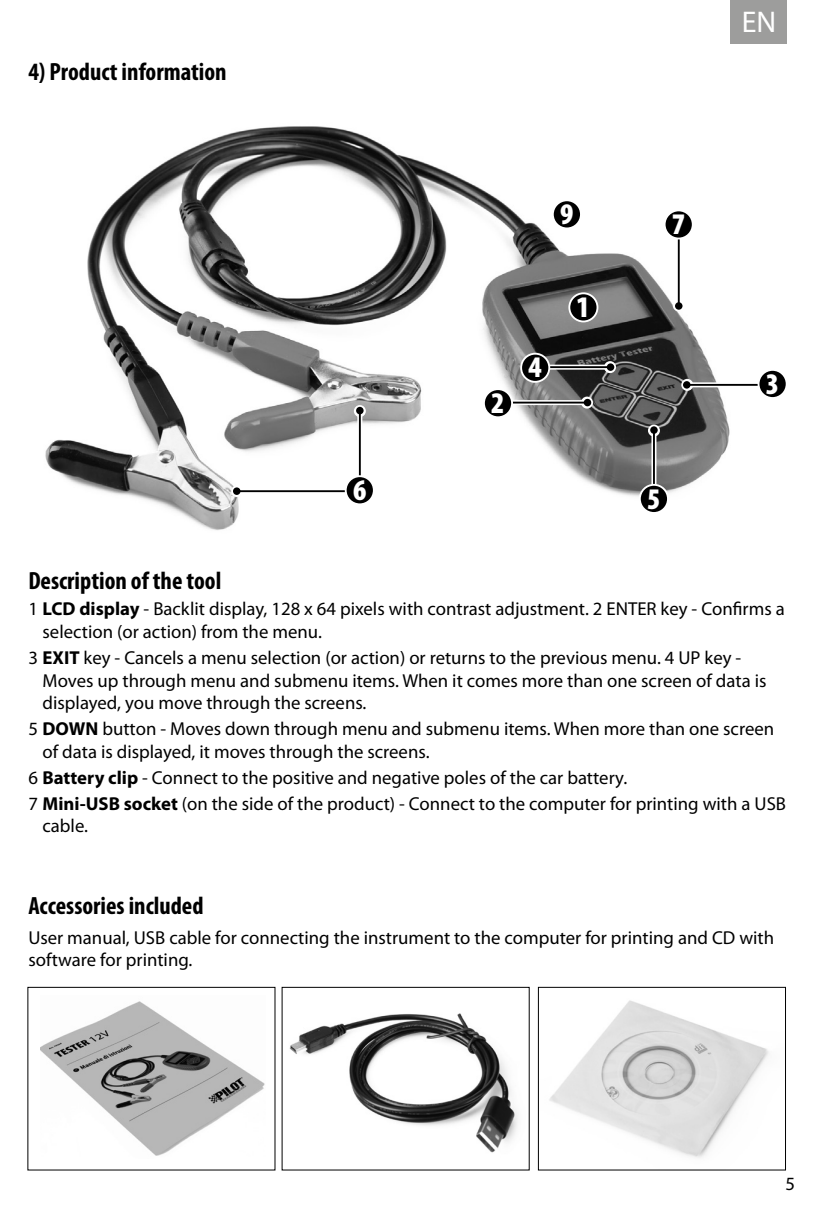
<style>
.page{position:relative;width:815px;height:1205px;background:#fff}
.page>*{position:absolute;margin:0;border:0;box-sizing:border-box;transform-origin:0 0}
.t1{font:900 condensed 30px "Myriad Pro";color:#fff}
.t2{font:30px "Myriad Pro";color:#fff}
.t3{font:700 condensed 25px "Myriad Pro";color:#000}
.t4{font:18.75px/22.5px "Myriad Pro";color:#000}
.s1{font-weight:700}
</style>
<div class="page">
<div style="left:730px;top:0;width:57px;height:44px;background:#9d9d9c"></div>
<img style="left:45px;top:126px;width:685px;height:404px">
<div style="left:569px;top:293px;width:28px;height:28px;background:#000;border-radius:50%"></div>
<div style="left:568px;top:292px;width:30px;height:30px;border:2px solid #fff;border-radius:50%"></div>
<hr style="left:565px;top:213px;width:46px;height:2px;background:#fff">
<div style="left:608px;top:210px;width:7px;height:8px;background:#fff;border-radius:50%"></div>
<div style="left:553px;top:200px;width:28px;height:28px;background:#000;border-radius:50%"></div>
<div style="left:552px;top:199px;width:30px;height:30px;border:2px solid #fff;border-radius:50%"></div>
<div style="left:548px;top:365px;width:62px;height:5px;background:#e9e9e9"></div>
<svg style="left:604px;top:361px;width:12px;height:12px"></svg>
<hr style="left:547px;top:366px;width:64px;height:2px;background:#000">
<div style="left:607px;top:363px;width:7px;height:8px;background:#000;border-radius:50%"></div>
<div style="left:521px;top:354px;width:28px;height:28px;background:#000;border-radius:50%"></div>
<div style="left:520px;top:353px;width:30px;height:30px;border:2px solid #fff;border-radius:50%"></div>
<svg style="left:513px;top:400px;width:69px;height:5px"></svg>
<svg style="left:581px;top:396px;width:12px;height:12px"></svg>
<hr style="left:509px;top:402px;width:78px;height:1px;background:#000">
<div style="left:584px;top:399px;width:7px;height:7px;background:#000;border-radius:50%"></div>
<div style="left:484px;top:389px;width:28px;height:28px;background:#000;border-radius:50%"></div>
<div style="left:483px;top:388px;width:30px;height:30px;border:2px solid #fff;border-radius:50%"></div>
<div style="left:687px;top:382px;width:74px;height:5px;background:#ededed"></div>
<svg style="left:681px;top:379px;width:12px;height:12px"></svg>
<hr style="left:687px;top:384px;width:76px;height:2px;background:#000">
<div style="left:683px;top:381px;width:7px;height:8px;background:#000;border-radius:50%"></div>
<div style="left:758px;top:370px;width:29px;height:28px;background:#000;border-radius:50%"></div>
<div style="left:758px;top:369px;width:30px;height:30px;border:2px solid #fff;border-radius:50%"></div>
<div style="left:651px;top:430px;width:5px;height:76px;background:#fff"></div>
<svg style="left:648px;top:424px;width:12px;height:12px"></svg>
<hr style="left:653px;top:430px;width:2px;height:78px;background:#000">
<div style="left:650px;top:426px;width:8px;height:8px;background:#000;border-radius:50%"></div>
<div style="left:640px;top:485px;width:28px;height:28px;background:#000;border-radius:50%"></div>
<div style="left:639px;top:484px;width:30px;height:30px;border:2px solid #fff;border-radius:50%"></div>
<div style="left:237px;top:489px;width:74px;height:5px;background:#dedede"></div>
<svg style="left:231px;top:485px;width:12px;height:12px"></svg>
<hr style="left:237px;top:490px;width:115px;height:2px;background:#000">
<div style="left:233px;top:487px;width:7px;height:8px;background:#000;border-radius:50%"></div>
<div style="left:357px;top:411px;width:5px;height:76px;background:#ebebeb"></div>
<svg style="left:354px;top:405px;width:12px;height:12px"></svg>
<hr style="left:359px;top:410px;width:2px;height:79px;background:#000">
<div style="left:356px;top:407px;width:8px;height:7px;background:#000;border-radius:50%"></div>
<div style="left:346px;top:476px;width:28px;height:28px;background:#000;border-radius:50%"></div>
<div style="left:345px;top:475px;width:30px;height:30px;border:2px solid #fff;border-radius:50%"></div>
<div style="left:676px;top:230px;width:5px;height:75px;background:#d5d5d5"></div>
<svg style="left:673px;top:299px;width:12px;height:12px"></svg>
<hr style="left:678px;top:228px;width:2px;height:78px;background:#000">
<div style="left:675px;top:302px;width:7px;height:8px;background:#000;border-radius:50%"></div>
<div style="left:665px;top:210px;width:28px;height:28px;background:#000;border-radius:50%"></div>
<div style="left:664px;top:209px;width:30px;height:30px;border:2px solid #fff;border-radius:50%"></div>
<img style="left:549px;top:1000px;width:220px;height:158px">
<div style="left:538px;top:987px;width:248px;height:183px;border:1px solid #000"></div>
<img style="left:289px;top:1013px;width:229px;height:140px">
<img style="left:40px;top:1001px;width:225px;height:155px">
<h2 class="t3" style="left:28px;top:56px;width:200px">4) Product information</h2>
<h1 class="t1" style="left:353px;top:471px;width:15px">6</h1>
<h1 class="t2" style="left:742px;top:4px;width:36px">EN</h1>
<h1 class="t1" style="left:560px;top:195px;width:15px">9</h1>
<h1 class="t1" style="left:491px;top:384px;width:15px">2</h1>
<h1 class="t1" style="left:528px;top:348px;width:15px">4</h1>
<h1 class="t1" style="left:577px;top:288px;width:15px">1</h1>
<h1 class="t1" style="left:672px;top:205px;width:15px">7</h1>
<h1 class="t1" style="left:647px;top:479px;width:15px">5</h1>
<h1 class="t1" style="left:766px;top:364px;width:15px">3</h1>
<h2 class="t3" style="left:28px;top:565px;width:194px">Description of the tool</h2>
<p class="t4" style="left:43px;top:598px;width:744px;text-indent:-14px">1 <span class="s1">LCD display</span> - Backlit display, 128 x 64 pixels with contrast adjustment. 2 ENTER key - Confirms a selection (or action) from the menu.</p>
<p class="t4" style="left:43px;top:646px;width:725px;text-indent:-14px">3 <span class="s1">EXIT</span> key - Cancels a menu selection (or action) or returns to the previous menu. 4 UP key -<br>Moves up through menu and submenu items. When it comes more than one screen of data is displayed, you move through the screens.</p>
<p class="t4" style="left:43px;top:717px;width:733px;text-indent:-14px">5 <span class="s1">DOWN</span> button - Moves down through menu and submenu items. When more than one screen of data is displayed, it moves through the screens.</p>
<p class="t4" style="left:28px;top:764px;width:759px;line-height:26px">6 <span class="s1">Battery clip</span> - Connect to the positive and negative poles of the car battery.<br>7 <span class="s1">Mini-USB socket</span> (on the side of the product) - Connect to the computer for printing with a USB</p>
<p class="t4" style="left:43px;top:814px;width:47px">cable.</p>
<h2 class="t3" style="left:28px;top:890px;width:177px">Accessories included</h2>
<p class="t4" style="left:28px;top:926px;width:747px">User manual, USB cable for connecting the instrument to the computer for printing and CD with software for printing.</p>
<p class="t4" style="left:785px;top:1172px;width:11px">5</p>
</div>
